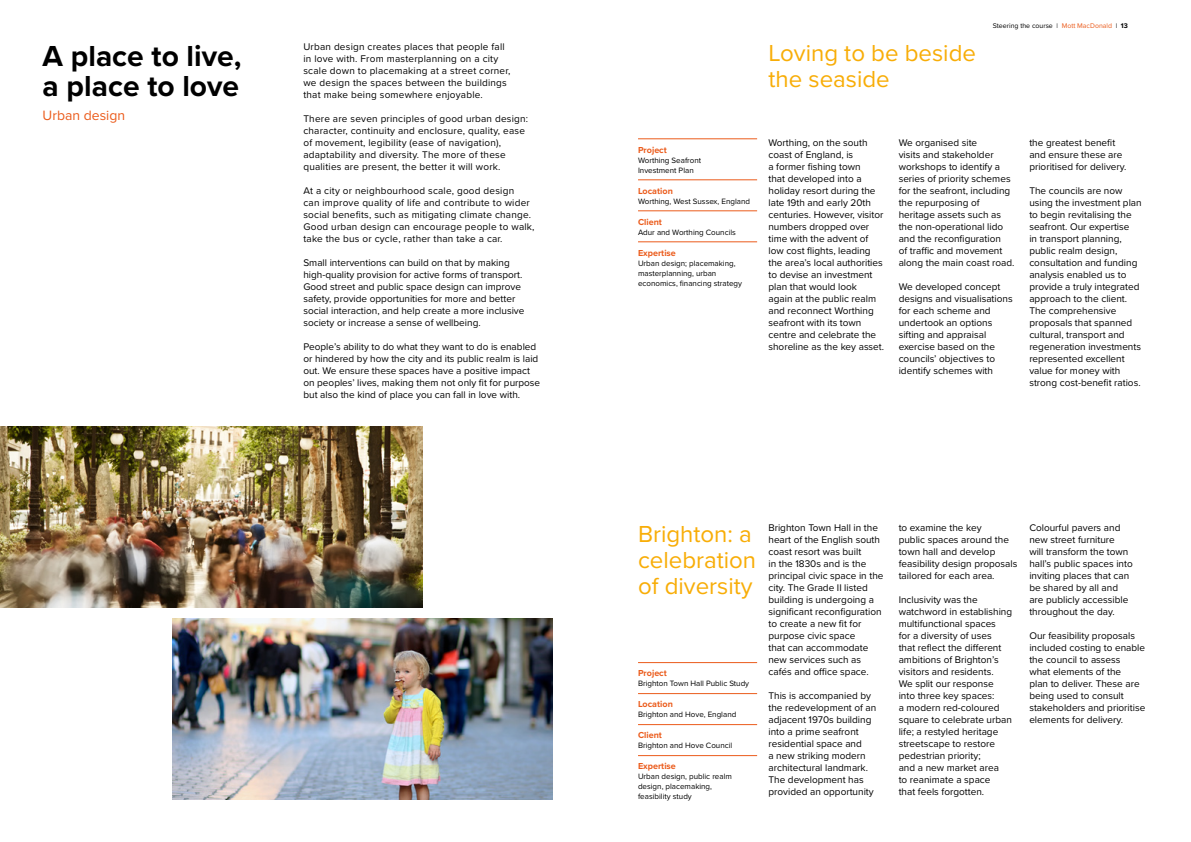
<style>
.page{position:relative;width:1191px;height:842px;background:#fff}
.page>*{position:absolute;margin:0;border:0;box-sizing:border-box;transform-origin:0 0}
.t1{font:700 30px/30px "Proxima Nova";color:#000}
.t2{font:24px/26px "Proxima Nova";color:#f8ad07}
.t3{font:14px "Proxima Nova";color:#eb5b1b}
.t4{font:10px/12px "Proxima Nova";color:#000}
.t5{font:10px/12px "Proxima Nova";letter-spacing:.02em;color:#000}
.t6{font:700 9px "Proxima Nova";color:#eb5b1b}
.t7{font:8px/10px "Proxima Nova";color:#000}
.t8{font:7px "Proxima Nova";color:#000}
.s1{font-weight:300}
.s2{color:#eb5b1b}
.s3{font-weight:700}
</style>
<div class="page">
<hr style="left:638px;top:139px;width:119px;height:1px;background:#eb5b1b">
<hr style="left:638px;top:180px;width:119px;height:1px;background:#eb5b1b">
<hr style="left:638px;top:211px;width:119px;height:1px;background:#eb5b1b">
<hr style="left:638px;top:242px;width:119px;height:1px;background:#eb5b1b">
<hr style="left:638px;top:662px;width:119px;height:1px;background:#eb5b1b">
<hr style="left:638px;top:693px;width:119px;height:1px;background:#eb5b1b">
<hr style="left:638px;top:724px;width:119px;height:1px;background:#eb5b1b">
<hr style="left:638px;top:755px;width:119px;height:1px;background:#eb5b1b">
<img style="left:173px;top:619px;width:380px;height:180px">
<img style="left:0;top:427px;width:422px;height:180px">
<h1 class="t1" style="left:43px;top:41px;width:200px">A place to live, a place to love</h1>
<h3 class="t3" style="left:43px;top:105px;width:84px">Urban design</h3>
<p class="t5" style="left:303px;top:41px;width:208px">Urban design creates places that people fall in love with. From masterplanning on a city scale down to placemaking at a street corner, we design the spaces between the buildings that make being somewhere enjoyable.</p>
<p class="t5" style="left:303px;top:113px;width:226px">There are seven principles of good urban design: character, continuity and enclosure, quality, ease of movement, legibility (ease of navigation), adaptability and diversity. The more of these qualities are present, the better it will work.</p>
<p class="t5" style="left:303px;top:185px;width:233px">At a city or neighbourhood scale, good design<br>can improve quality of life and contribute to wider social benefits, such as mitigating climate change.<br>Good urban design can encourage people to walk, take the bus or cycle, rather than take a car.</p>
<p class="t4" style="left:303px;top:257px;width:223px">Small interventions can build on that by making high-quality provision for active forms of transport.<br>Good street and public space design can improve safety, provide opportunities for more and better social interaction, and help create a more inclusive society or increase a sense of wellbeing.</p>
<p class="t4" style="left:303px;top:341px;width:238px">People’s ability to do what they want to do is enabled or hindered by how the city and its public realm is laid out. We ensure these spaces have a positive impact on peoples’ lives, making them not only fit for purpose but also the kind of place you can fall in love with.</p>
<h2 class="t2" style="left:768px;top:39px;width:209px">Loving to be beside the seaside</h2>
<p class="t8" style="left:993px;top:20px;width:137px">Steering the course <span class="s1">I</span> <span class="s2">Mott MacDonald</span> <span class="s1">I</span> <span class="s3">13</span></p>
<p class="t6" style="left:638px;top:143px;width:30px">Project</p>
<p class="t7" style="left:638px;top:155px;width:65px">Worthing Seafront<br>Investment Plan</p>
<p class="t6" style="left:638px;top:184px;width:36px">Location</p>
<p class="t7" style="left:638px;top:196px;width:113px">Worthing, West Sussex, England</p>
<p class="t6" style="left:638px;top:215px;width:25px">Client</p>
<p class="t7" style="left:638px;top:227px;width:99px">Adur and Worthing Councils</p>
<p class="t6" style="left:638px;top:246px;width:39px">Expertise</p>
<p class="t7" style="left:638px;top:258px;width:106px">Urban design; placemaking, masterplanning, urban economics, financing strategy</p>
<p class="t4" style="left:768px;top:137px;width:117px">Worthing, on the south coast of England, is<br>a former fishing town<br>that developed into a holiday resort during the late 19th and early 20th centuries. However, visitor numbers dropped over time with the advent of low cost flights, leading the area’s local authorities to devise an investment plan that would look<br>again at the public realm and reconnect Worthing seafront with its town centre and celebrate the shoreline as the key asset.</p>
<p class="t4" style="left:898px;top:137px;width:117px">We organised site<br>visits and stakeholder workshops to identify a series of priority schemes for the seafront, including the repurposing of heritage assets such as the non-operational lido and the reconfiguration<br>of traffic and movement along the main coast road.</p>
<p class="t4" style="left:898px;top:281px;width:115px">We developed concept designs and visualisations for each scheme and undertook an options sifting and appraisal exercise based on the councils’ objectives to identify schemes with</p>
<p class="t4" style="left:1029px;top:137px;width:99px">the greatest benefit and ensure these are prioritised for delivery.</p>
<p class="t4" style="left:1029px;top:185px;width:114px">The councils are now using the investment plan to begin revitalising the seafront. Our expertise<br>in transport planning, public realm design, consultation and funding analysis enabled us to provide a truly integrated approach to the client.<br>The comprehensive proposals that spanned cultural, transport and regeneration investments represented excellent value for money with strong cost-benefit ratios.</p>
<h2 class="t2" style="left:638px;top:520px;width:120px">Brighton: a celebration of diversity</h2>
<p class="t4" style="left:768px;top:521px;width:116px">Brighton Town Hall in the heart of the English south coast resort was built<br>in the 1830s and is the principal civic space in the city. The Grade II listed building is undergoing a significant reconfiguration to create a new fit for purpose civic space<br>that can accommodate new services such as cafés and office space.</p>
<p class="t4" style="left:768px;top:689px;width:109px">This is accompanied by the redevelopment of an adjacent 1970s building into a prime seafront residential space and<br>a new striking modern architectural landmark.<br>The development has provided an opportunity</p>
<p class="t6" style="left:638px;top:667px;width:30px">Project</p>
<p class="t7" style="left:638px;top:678px;width:113px">Brighton Town Hall Public Study</p>
<p class="t6" style="left:638px;top:698px;width:36px">Location</p>
<p class="t7" style="left:638px;top:709px;width:100px">Brighton and Hove, England</p>
<p class="t6" style="left:638px;top:729px;width:25px">Client</p>
<p class="t7" style="left:638px;top:740px;width:96px">Brighton and Hove Council</p>
<p class="t6" style="left:638px;top:760px;width:39px">Expertise</p>
<p class="t7" style="left:638px;top:771px;width:95px">Urban design, public realm design, placemaking, feasibility study</p>
<p class="t4" style="left:898px;top:521px;width:120px">to examine the key<br>public spaces around the town hall and develop feasibility design proposals tailored for each area.</p>
<p class="t4" style="left:898px;top:593px;width:115px">Inclusivity was the watchword in establishing multifunctional spaces<br>for a diversity of uses<br>that reflect the different ambitions of Brighton’s visitors and residents.<br>We split our response into three key spaces:<br>a modern red-coloured square to celebrate urban life; a restyled heritage streetscape to restore pedestrian priority;<br>and a new market area<br>to reanimate a space<br>that feels forgotten.</p>
<p class="t4" style="left:1029px;top:521px;width:105px">Colourful pavers and new street furniture<br>will transform the town hall’s public spaces into inviting places that can be shared by all and are publicly accessible throughout the day.</p>
<p class="t4" style="left:1029px;top:629px;width:117px">Our feasibility proposals included costing to enable the council to assess<br>what elements of the<br>plan to deliver. These are being used to consult stakeholders and prioritise elements for delivery.</p>
</div>
